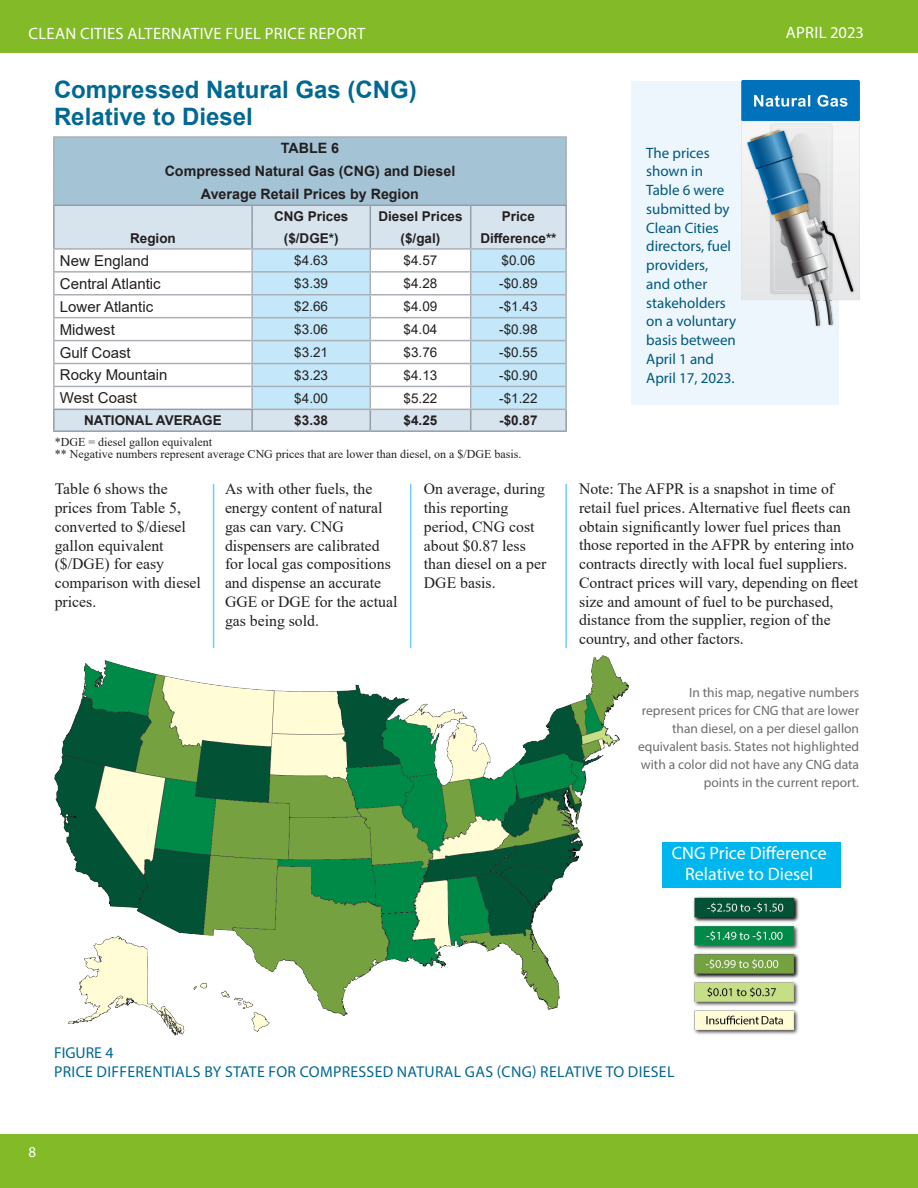
<style>
.page{position:relative;width:918px;height:1188px;background:#fff}
.page>*{position:absolute;margin:0;border:0;box-sizing:border-box;transform-origin:0 0}
.t1{font:700 24px/27px "Arial";color:#006893}
.t2{font:18px "Myriad Pro";color:#fff}
.t3{font:16.5px "Myriad Pro";letter-spacing:.02em;color:#fff}
.Body_Text{font:15.75px/18.8px "Times New Roman";color:#231f20}
.Figure_Desc{font:15.75px "Myriad Pro";letter-spacing:.02em;color:#006893}
.t4{font:15px/18.8px "Myriad Pro";color:#00597d}
.Table_sub-left{font:15px "Arial";color:#231f20}
.t5{font:15px "Myriad Pro";color:#fff}
.Table_header{font:700 14.25px "Arial";color:#231f20}
.t6{font:13.5px/18px "Myriad Pro";color:#6c6d70;text-align:right}
.Table_contents{font:13.5px "Arial";color:#231f20}
.Bold_Table_Header_Fo{font:700 13.5px "Arial";color:#231f20}
.t7{font:12px "Times New Roman";color:#231f20}
</style>
<div class="page">
<div style="left:0;top:1134px;width:918px;height:53px;background:#82bb27"></div>
<div style="left:1px;top:0;width:917px;height:52px;background:#82bb27"></div>
<img style="left:55px;top:655px;width:744px;height:381px">
<div style="left:631px;top:81px;width:207px;height:324px;background:#edf6fc"></div>
<div style="left:662px;top:842px;width:179px;height:46px;background:#00b6ef"></div>
<hr style="left:213px;top:484px;width:1px;height:164px;background:#6dcef5">
<hr style="left:410px;top:484px;width:1px;height:164px;background:#6dcef5">
<hr style="left:565px;top:484px;width:2px;height:164px;background:#6dcef5">
<hr style="left:53px;top:136px;width:199px;height:2px;background:#aaafb5">
<hr style="left:53px;top:138px;width:2px;height:21px;background:#aaafb5">
<hr style="left:252px;top:136px;width:118px;height:2px;background:#aaafb5">
<hr style="left:370px;top:136px;width:101px;height:2px;background:#aaafb5">
<hr style="left:471px;top:136px;width:96px;height:2px;background:#aaafb5">
<hr style="left:565px;top:138px;width:2px;height:21px;background:#aaafb5">
<hr style="left:53px;top:159px;width:2px;height:23px;background:#aaafb5">
<hr style="left:565px;top:159px;width:2px;height:23px;background:#aaafb5">
<hr style="left:53px;top:182px;width:2px;height:23px;background:#aaafb5">
<hr style="left:565px;top:182px;width:2px;height:23px;background:#aaafb5">
<hr style="left:53px;top:205px;width:199px;height:1px;background:#949ca8">
<hr style="left:471px;top:205px;width:96px;height:1px;background:#949ca8">
<hr style="left:53px;top:206px;width:2px;height:21px;background:#949ca8">
<hr style="left:565px;top:206px;width:2px;height:21px;background:#949ca8">
<hr style="left:53px;top:227px;width:2px;height:21px;background:#949ca8">
<hr style="left:565px;top:227px;width:2px;height:21px;background:#949ca8">
<hr style="left:53px;top:248px;width:199px;height:2px;background:#aaafb5">
<hr style="left:53px;top:250px;width:2px;height:21px;background:#aaafb5">
<hr style="left:53px;top:273px;width:2px;height:21px;background:#aaafb5">
<hr style="left:53px;top:296px;width:2px;height:21px;background:#aaafb5">
<hr style="left:53px;top:318px;width:2px;height:22px;background:#aaafb5">
<hr style="left:53px;top:341px;width:2px;height:22px;background:#aaafb5">
<hr style="left:53px;top:364px;width:2px;height:22px;background:#aaafb5">
<hr style="left:53px;top:387px;width:2px;height:22px;background:#aaafb5">
<hr style="left:53px;top:409px;width:200px;height:1px;background:#949ca8">
<hr style="left:53px;top:410px;width:2px;height:20px;background:#949ca8">
<hr style="left:565px;top:410px;width:2px;height:20px;background:#949ca8">
<hr style="left:53px;top:430px;width:199px;height:2px;background:#949ca8">
<hr style="left:252px;top:430px;width:118px;height:2px;background:#949ca8">
<hr style="left:370px;top:430px;width:101px;height:2px;background:#949ca8">
<hr style="left:471px;top:430px;width:96px;height:2px;background:#949ca8">
<hr style="left:471px;top:248px;width:96px;height:2px;background:#aaafb5">
<hr style="left:471px;top:409px;width:96px;height:1px;background:#aaafb5">
<hr style="left:565px;top:250px;width:2px;height:21px;background:#aaafb5">
<hr style="left:565px;top:273px;width:2px;height:21px;background:#aaafb5">
<hr style="left:565px;top:296px;width:2px;height:21px;background:#aaafb5">
<hr style="left:565px;top:318px;width:2px;height:22px;background:#aaafb5">
<hr style="left:565px;top:341px;width:2px;height:22px;background:#aaafb5">
<hr style="left:565px;top:364px;width:2px;height:22px;background:#aaafb5">
<hr style="left:565px;top:387px;width:2px;height:22px;background:#aaafb5">
<hr style="left:53px;top:271px;width:199px;height:2px;background:#aaafb5">
<hr style="left:471px;top:271px;width:96px;height:2px;background:#aaafb5">
<hr style="left:53px;top:294px;width:199px;height:2px;background:#aaafb5">
<hr style="left:471px;top:294px;width:96px;height:2px;background:#aaafb5">
<hr style="left:53px;top:317px;width:199px;height:1px;background:#aaafb5">
<hr style="left:471px;top:317px;width:96px;height:1px;background:#aaafb5">
<hr style="left:53px;top:340px;width:199px;height:1px;background:#aaafb5">
<hr style="left:471px;top:340px;width:96px;height:1px;background:#aaafb5">
<hr style="left:53px;top:363px;width:199px;height:1px;background:#aaafb5">
<hr style="left:471px;top:363px;width:96px;height:1px;background:#aaafb5">
<hr style="left:53px;top:386px;width:199px;height:1px;background:#aaafb5">
<hr style="left:471px;top:386px;width:96px;height:1px;background:#aaafb5">
<svg style="left:54px;top:137px;width:512px;height:293px"></svg>
<img style="left:741px;top:81px;width:119px;height:267px">
<p class="t3" style="left:29px;top:23px;width:338px">CLEAN CITIES ALTERNATIVE FUEL PRICE REPORT</p>
<p class="t3" style="left:786px;top:23px;width:80px">APRIL 2023</p>
<h1 class="t1" style="left:54px;top:77px;width:364px">Compressed Natural Gas (CNG)<br>Relative to Diesel</h1>
<p class="Table_header" style="left:281px;top:138px;width:60px">TABLE 6</p>
<p class="Table_header" style="left:165px;top:161px;width:292px">Compressed Natural Gas (CNG) and Diesel</p>
<p class="Table_header" style="left:201px;top:184px;width:220px">Average Retail Prices by Region</p>
<p class="Bold_Table_Header_Fo" style="left:274px;top:207px;width:76px">CNG Prices</p>
<p class="Bold_Table_Header_Fo" style="left:378px;top:207px;width:86px">Diesel Prices</p>
<p class="Bold_Table_Header_Fo" style="left:502px;top:207px;width:35px">Price</p>
<p class="Bold_Table_Header_Fo" style="left:130px;top:229px;width:47px">Region</p>
<p class="Bold_Table_Header_Fo" style="left:284px;top:229px;width:56px">($/DGE*)</p>
<p class="Bold_Table_Header_Fo" style="left:401px;top:229px;width:41px">($/gal)</p>
<p class="Bold_Table_Header_Fo" style="left:480px;top:229px;width:78px">Difference**</p>
<p class="Table_sub-left" style="left:60px;top:250px;width:91px">New England</p>
<p class="Table_contents" style="left:294px;top:251px;width:35px">$4.63</p>
<p class="Table_contents" style="left:404px;top:251px;width:35px">$4.57</p>
<p class="Table_contents" style="left:502px;top:251px;width:35px">$0.06</p>
<p class="Table_sub-left" style="left:60px;top:273px;width:102px">Central Atlantic</p>
<p class="Table_contents" style="left:294px;top:274px;width:35px">$3.39</p>
<p class="Table_contents" style="left:404px;top:274px;width:35px">$4.28</p>
<p class="Table_contents" style="left:499px;top:274px;width:40px">-$0.89</p>
<p class="Table_sub-left" style="left:60px;top:296px;width:95px">Lower Atlantic</p>
<p class="Table_contents" style="left:294px;top:297px;width:35px">$2.66</p>
<p class="Table_contents" style="left:404px;top:297px;width:35px">$4.09</p>
<p class="Table_contents" style="left:499px;top:297px;width:40px">-$1.43</p>
<p class="Table_sub-left" style="left:60px;top:319px;width:57px">Midwest</p>
<p class="Table_contents" style="left:294px;top:320px;width:35px">$3.06</p>
<p class="Table_contents" style="left:404px;top:320px;width:35px">$4.04</p>
<p class="Table_contents" style="left:499px;top:320px;width:40px">-$0.98</p>
<p class="Table_sub-left" style="left:60px;top:342px;width:72px">Gulf Coast</p>
<p class="Table_contents" style="left:294px;top:343px;width:35px">$3.21</p>
<p class="Table_contents" style="left:404px;top:343px;width:35px">$3.76</p>
<p class="Table_contents" style="left:499px;top:343px;width:40px">-$0.55</p>
<p class="Table_sub-left" style="left:60px;top:365px;width:109px">Rocky Mountain</p>
<p class="Table_contents" style="left:294px;top:366px;width:35px">$3.23</p>
<p class="Table_contents" style="left:404px;top:366px;width:35px">$4.13</p>
<p class="Table_contents" style="left:499px;top:366px;width:40px">-$0.90</p>
<p class="Table_sub-left" style="left:60px;top:388px;width:79px">West Coast</p>
<p class="Table_contents" style="left:294px;top:389px;width:35px">$4.00</p>
<p class="Table_contents" style="left:404px;top:389px;width:35px">$5.22</p>
<p class="Table_contents" style="left:499px;top:389px;width:40px">-$1.22</p>
<p class="Bold_Table_Header_Fo" style="left:84px;top:411px;width:139px">NATIONAL AVERAGE</p>
<p class="Bold_Table_Header_Fo" style="left:294px;top:411px;width:35px">$3.38</p>
<p class="Bold_Table_Header_Fo" style="left:404px;top:411px;width:35px">$4.25</p>
<p class="Bold_Table_Header_Fo" style="left:499px;top:411px;width:40px">-$0.87</p>
<p class="t7" style="left:55px;top:434px;width:159px">*DGE = diesel gallon equivalent</p>
<p class="t7" style="left:55px;top:445px;width:468px">** Negative numbers represent average CNG prices that are lower than diesel, on a $/DGE basis.</p>
<p class="Body_Text" style="left:55px;top:479px;width:148px">Table 6 shows the prices from Table 5, converted to $/diesel gallon equivalent ($/DGE) for easy comparison with diesel prices.</p>
<p class="Body_Text" style="left:225px;top:479px;width:174px">As with other fuels, the energy content of natural gas can vary. CNG dispensers are calibrated for local gas compositions and dispense an accurate<br>GGE or DGE for the actual gas being sold.</p>
<p class="Body_Text" style="left:424px;top:479px;width:124px">On average, during this reporting period, CNG cost about $0.87 less than diesel on a per<br>DGE basis.</p>
<p class="t4" style="left:646px;top:143px;width:92px">The prices shown in<br>Table 6 were submitted by<br>Clean Cities directors, fuel providers,<br>and other stakeholders on a voluntary basis between<br>April 1 and<br>April 17, 2023.</p>
<p class="Body_Text" style="left:579px;top:479px;width:281px">Note: The AFPR is a snapshot in time of retail fuel prices. Alternative fuel fleets can obtain significantly lower fuel prices than those reported in the AFPR by entering into contracts directly with local fuel suppliers.<br>Contract prices will vary, depending on fleet size and amount of fuel to be purchased, distance from the supplier, region of the country, and other factors.</p>
<p class="t6" style="left:638px;top:684px;width:223px">In this map, negative numbers represent prices for CNG that are lower than diesel, on a per diesel gallon equivalent basis. States not highlighted with a color did not have any CNG data points in the current report.</p>
<p class="t2" style="left:672px;top:842px;width:157px">CNG Price Difference</p>
<p class="t2" style="left:685px;top:863px;width:130px">Relative to Diesel</p>
<p class="Figure_Desc" style="left:54px;top:1043px;width:61px">FIGURE 4</p>
<p class="Figure_Desc" style="left:54px;top:1062px;width:622px">PRICE DIFFERENTIALS BY STATE FOR COMPRESSED NATURAL GAS (CNG) RELATIVE TO DIESEL</p>
<p class="t5" style="left:28px;top:1143px;width:9px">8</p>
</div>
